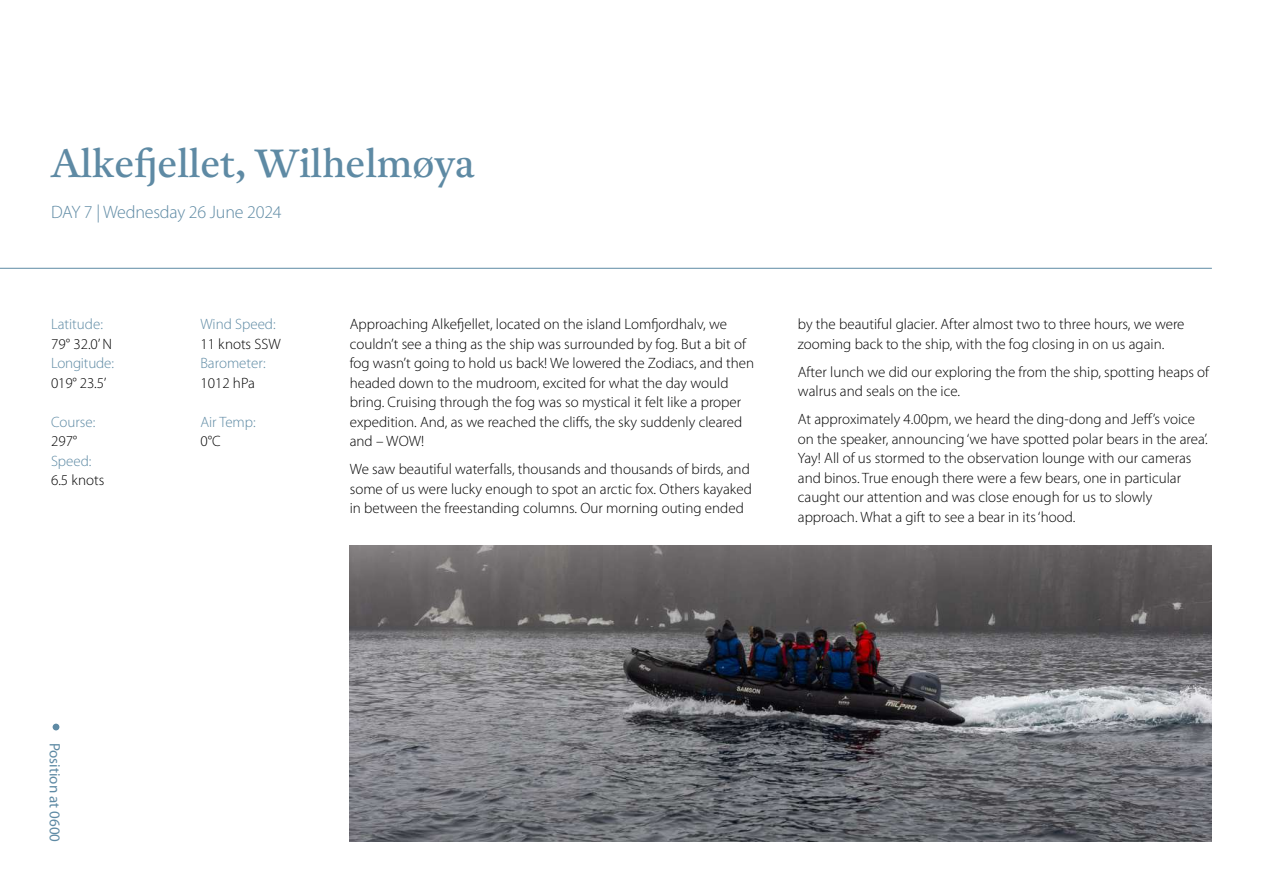
<style>
.page{position:relative;width:1263px;height:893px;background:#fff}
.page>*{position:absolute;margin:0;border:0;box-sizing:border-box;transform-origin:0 0}
.t1{font:39px "Antwerp";color:#5e8aa4}
.t2{font:300 18px "Myriad Pro";letter-spacing:-.01em;color:#5e8aa4}
.t3{font:300 15px/19.5px "Myriad Pro";color:#000}
.t4{font:300 15px "Myriad Pro";color:#5e8aa4}
.t5{font:15px "Myriad Pro";color:#5e8aa4}
</style>
<div class="page">
<img style="left:350px;top:546px;width:862px;height:296px">
<hr style="left:0;top:268px;width:1211px;height:1px;background:#5e8aa4">
<svg style="left:53px;top:724px;width:6px;height:6px"></svg>
<h1 class="t1" style="left:51px;top:137px;width:425px">Alkefjellet, Wilhelmøya</h1>
<p class="t2" style="left:51px;top:202px;width:232px">DAY 7 | Wednesday 26 June 2024</p>
<p class="t4" style="left:51px;top:316px;width:53px">Latitude:</p>
<p class="t3" style="left:51px;top:334px;width:62px">79° 32.0’ N</p>
<p class="t4" style="left:51px;top:355px;width:64px">Longitude:</p>
<p class="t3" style="left:51px;top:373px;width:57px">019° 23.5’</p>
<p class="t4" style="left:51px;top:413px;width:46px">Course:</p>
<p class="t3" style="left:51px;top:432px;width:28px">297°</p>
<p class="t4" style="left:51px;top:452px;width:42px">Speed:</p>
<p class="t3" style="left:51px;top:471px;width:55px">6.5 knots</p>
<p class="t4" style="left:200px;top:316px;width:77px">Wind Speed:</p>
<p class="t3" style="left:200px;top:334px;width:82px">11 knots SSW</p>
<p class="t4" style="left:200px;top:355px;width:67px">Barometer:</p>
<p class="t3" style="left:200px;top:373px;width:56px">1012 hPa</p>
<p class="t4" style="left:200px;top:413px;width:57px">Air Temp:</p>
<p class="t3" style="left:200px;top:432px;width:22px">0°C</p>
<p class="t3" style="left:350px;top:315px;width:406px">Approaching Alkefjellet, located on the island Lomfjordhalv, we couldn’t see a thing as the ship was surrounded by fog. But a bit of fog wasn’t going to hold us back! We lowered the Zodiacs, and then headed down to the mudroom, excited for what the day would bring. Cruising through the fog was so mystical it felt like a proper expedition. And, as we reached the cliffs, the sky suddenly cleared and – WOW!</p>
<p class="t3" style="left:350px;top:460px;width:404px">We saw beautiful waterfalls, thousands and thousands of birds, and some of us were lucky enough to spot an arctic fox. Others kayaked in between the freestanding columns. Our morning outing ended</p>
<p class="t3" style="left:798px;top:315px;width:388px">by the beautiful glacier. After almost two to three hours, we were zooming back to the ship, with the fog closing in on us again.</p>
<p class="t3" style="left:798px;top:362px;width:413px">After lunch we did our exploring the from the ship, spotting heaps of walrus and seals on the ice.</p>
<p class="t3" style="left:798px;top:410px;width:411px">At approximately 4.00pm, we heard the ding-dong and Jeff’s voice on the speaker, announcing ‘we have spotted polar bears in the area’.<br>Yay! All of us stormed to the observation lounge with our cameras and binos. True enough there were a few bears, one in particular caught our attention and was close enough for us to slowly approach. What a gift to see a bear in its ‘hood.</p>
<p class="t5" style="left:64px;top:742px;width:101px;rotate:90deg">Position at 0600</p>
</div>
